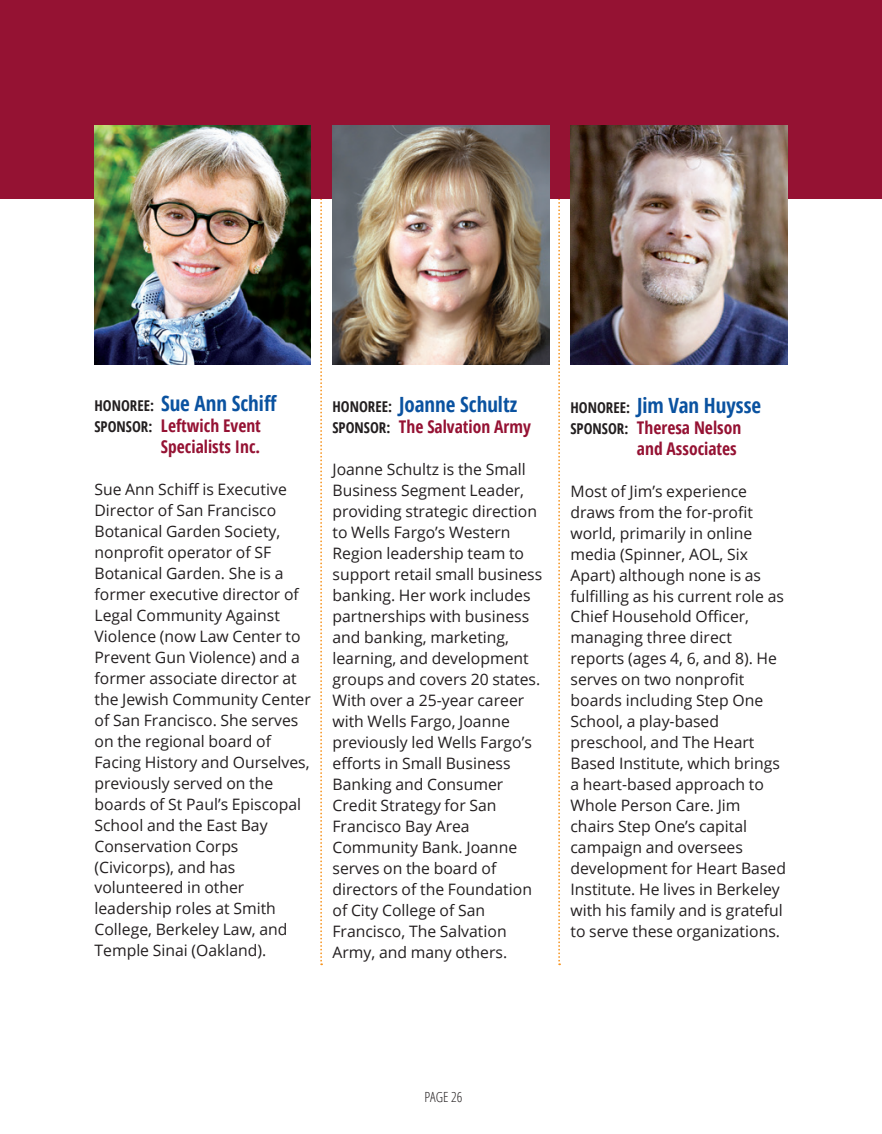
<style>
.page{position:relative;width:882px;height:1134px;background:#fff}
.page>*{position:absolute;margin:0;border:0;box-sizing:border-box;transform-origin:0 0}
.t1{font:700 condensed 21px "Open Sans";color:#0a52a0}
.t2{font:700 condensed 17.5px/21px "Open Sans";color:#951233;text-align:right}
.t3{font:15.75px/21px "Open Sans";color:#231f20}
.t4{font:300 condensed 14px "Open Sans";color:#231f20}
.s1{font-size:14.88px;color:#231f20}
</style>
<div class="page">
<svg style="left:320px;top:199px;width:2px;height:766px"></svg>
<svg style="left:558px;top:199px;width:2px;height:766px"></svg>
<div style="left:0;top:0;width:882px;height:199px;background:#951233"></div>
<img style="left:94px;top:126px;width:216px;height:238px">
<img style="left:332px;top:126px;width:218px;height:238px">
<img style="left:570px;top:126px;width:217px;height:238px">
<h1 class="t1" style="left:94px;top:388px;width:184px"><span class="s1">HONOREE:</span> Sue Ann Schiff</h1>
<p class="t2" style="left:94px;top:414px;width:168px"><span class="s1">SPONSOR:</span> Leftwich Event<br>Specialists Inc.</p>
<p class="t3" style="left:94px;top:478px;width:218px">Sue Ann Schiff is Executive<br>Director of San Francisco<br>Botanical Garden Society, nonprofit operator of SF<br>Botanical Garden. She is a former executive director of<br>Legal Community Against<br>Violence (now Law Center to<br>Prevent Gun Violence) and a former associate director at the Jewish Community Center of San Francisco. She serves on the regional board of<br>Facing History and Ourselves, previously served on the boards of St Paul’s Episcopal<br>School and the East Bay<br>Conservation Corps (Civicorps), and has volunteered in other leadership roles at Smith<br>College, Berkeley Law, and<br>Temple Sinai (Oakland).</p>
<h1 class="t1" style="left:332px;top:389px;width:186px"><span class="s1">HONOREE:</span> Joanne Schultz</h1>
<p class="t2" style="left:332px;top:416px;width:200px"><span class="s1">SPONSOR:</span> The Salvation Army</p>
<p class="t3" style="left:332px;top:458px;width:211px">Joanne Schultz is the Small<br>Business Segment Leader, providing strategic direction to Wells Fargo’s Western<br>Region leadership team to support retail small business banking. Her work includes partnerships with business and banking, marketing, learning, and development groups and covers 20 states.<br>With over a 25-year career with Wells Fargo, Joanne previously led Wells Fargo’s efforts in Small Business<br>Banking and Consumer<br>Credit Strategy for San<br>Francisco Bay Area<br>Community Bank. Joanne serves on the board of directors of the Foundation of City College of San<br>Francisco, The Salvation<br>Army, and many others.</p>
<h1 class="t1" style="left:570px;top:390px;width:192px"><span class="s1">HONOREE:</span> Jim Van Huysse</h1>
<p class="t2" style="left:570px;top:416px;width:172px"><span class="s1">SPONSOR:</span> Theresa Nelson and Associates</p>
<p class="t3" style="left:570px;top:480px;width:217px">Most of Jim’s experience draws from the for-profit world, primarily in online media (Spinner, AOL, Six<br>Apart) although none is as fulfilling as his current role as<br>Chief Household Officer, managing three direct reports (ages 4, 6, and 8). He serves on two nonprofit boards including Step One<br>School, a play-based preschool, and The Heart<br>Based Institute, which brings a heart-based approach to<br>Whole Person Care. Jim chairs Step One’s capital campaign and oversees development for Heart Based<br>Institute. He lives in Berkeley with his family and is grateful to serve these organizations.</p>
<p class="t4" style="left:424px;top:1087px;width:39px">PAGE 26</p>
</div>
